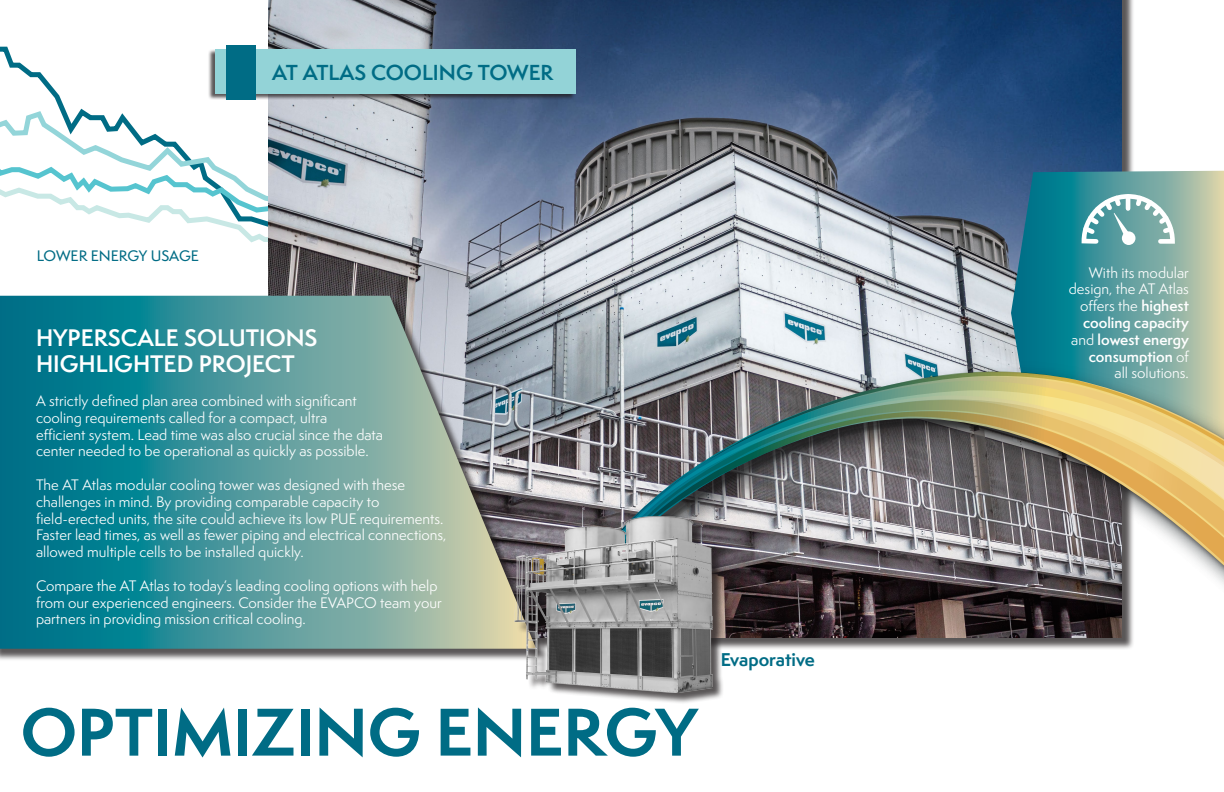
<style>
.page{position:relative;width:1224px;height:792px;background:#fff}
.page>*{position:absolute;margin:0;border:0;box-sizing:border-box;transform-origin:0 0}
.t1{font:700 62px "Semplicita Pro";color:#006c85}
.t2{font:600 22px/26.4px "Semplicita Pro";color:#fff}
.t3{font:600 20px "Semplicita Pro";color:#006c85}
.t4{font:700 17px "Semplicita Pro";color:#006c85}
.t5{font:14px/16.8px "Semplicita Pro";color:#fff}
.t6{font:500 14px "Semplicita Pro";color:#006c85}
.s1{font-weight:600}
</style>
<div class="page">
<img style="left:268px;top:0;width:854px;height:337px">
<svg style="left:1011px;top:171px;width:213px;height:166px"></svg>
<div style="left:0;top:297px;width:548px;height:364px;background:#231f20;opacity:.75"></div>
<svg style="left:0;top:296px;width:536px;height:353px"></svg>
<svg style="left:0;top:45px;width:256px;height:63px"></svg>
<svg style="left:0;top:108px;width:268px;height:135px"></svg>
<svg style="left:1081px;top:193px;width:94px;height:52px"></svg>
<div style="left:207px;top:49px;width:368px;height:51px;background:#231f20;opacity:.75"></div>
<div style="left:215px;top:49px;width:361px;height:45px;background:#93d3d7"></div>
<div style="left:226px;top:46px;width:30px;height:54px;background:#006c85"></div>
<div style="left:516px;top:364px;width:708px;height:341px;background:#231f20;opacity:.75"></div>
<img style="left:546px;top:337px;width:678px;height:315px">
<img style="left:590px;top:371px;width:634px;height:103px">
<img style="left:596px;top:390px;width:628px;height:205px">
<img style="left:514px;top:474px;width:199px;height:218px">
<h3 class="t3" style="left:272px;top:57px;width:283px">AT ATLAS COOLING TOWER</h3>
<p class="t6" style="left:37px;top:246px;width:164px">LOWER ENERGY USAGE</p>
<h2 class="t2" style="left:36px;top:324px;width:283px">HYPERSCALE SOLUTIONS<br>HIGHLIGHTED PROJECT</h2>
<p class="t5" style="left:36px;top:392px;width:349px">A strictly defined plan area combined with significant cooling requirements called for a compact, ultra<br>efficient system. Lead time was also crucial since the data center needed to be operational as quickly as possible.</p>
<p class="t5" style="left:36px;top:476px;width:412px">The AT Atlas modular cooling tower was designed with these challenges in mind. By providing comparable capacity to field-erected units, the site could achieve its low PUE requirements.<br>Faster lead times, as well as fewer piping and electrical connections, allowed multiple cells to be installed quickly.</p>
<p class="t5" style="left:36px;top:577px;width:407px">Compare the AT Atlas to today’s leading cooling options with help from our experienced engineers. Consider the EVAPCO team your partners in providing mission critical cooling.</p>
<h1 class="t1" style="left:21px;top:686px;width:678px">OPTIMIZING ENERGY</h1>
<p class="t4" style="left:721px;top:647px;width:96px">Evaporative</p>
<p class="t5" style="left:1069px;top:264px;width:122px;text-align:right">With its modular design, the AT Atlas offers the <span class="s1">highest cooling capacity </span>and <span class="s1">lowest energy consumption</span> of<br>all solutions.</p>
</div>
